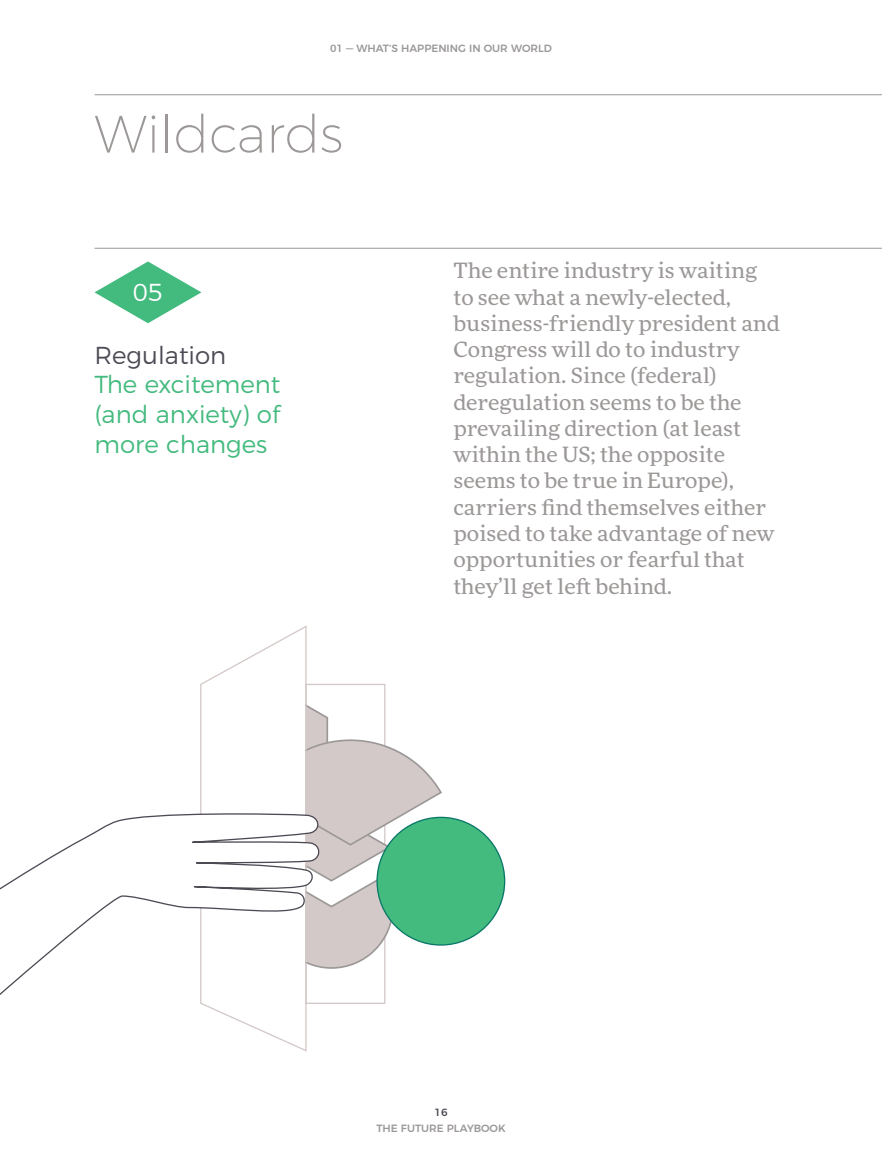
<style>
.page{position:relative;width:882px;height:1166px;background:#fff}
.page>*{position:absolute;margin:0;border:0;box-sizing:border-box;transform-origin:0 0}
.t1{font:200 52.5px "Montserrat";color:#9b9897}
.t2{font:300 24.5px/29.8px "Montserrat";color:#43ba7e;text-align:justify}
.t3{font:300 24.5px "Montserrat";color:#4d4a54}
.t4{font:300 24.5px "Montserrat";color:#fff}
.t5{font:expanded 21px/26.2px "More Pro";color:#9b9897}
.t6{font:500 10.5px "Montserrat";color:#9b9897}
.t7{font:500 10.5px "Montserrat";color:#4d4a54}
</style>
<div class="page">
<svg style="left:94px;top:261px;width:107px;height:62px"></svg>
<hr style="left:94px;top:248px;width:788px;height:1px;background:#9b9897">
<hr style="left:94px;top:94px;width:788px;height:1px;background:#9b9897">
<svg style="left:308px;top:685px;width:135px;height:284px"></svg>
<div style="left:377px;top:817px;width:128px;height:128px;background:#43ba7e;border-radius:50%"></div>
<svg style="left:200px;top:625px;width:108px;height:185px"></svg>
<svg style="left:0;top:810px;width:322px;height:242px"></svg>
<p class="t6" style="left:330px;top:40px;width:223px">01 — WHAT’S HAPPENING IN OUR WORLD</p>
<h1 class="t1" style="left:94px;top:94px;width:250px">Wildcards</h1>
<p class="t4" style="left:133px;top:273px;width:32px">05</p>
<p class="t3" style="left:95px;top:335px;width:133px">Regulation</p>
<p class="t2" style="left:95px;top:367px;width:187px">The excitement (and anxiety) of more changes</p>
<p class="t5" style="left:453px;top:257px;width:328px">The entire industry is waiting to see what a newly-elected, business-friendly president and<br>Congress will do to industry regulation. Since (federal) deregulation seems to be the prevailing direction (at least within the US; the opposite seems to be true in Europe), carriers find themselves either poised to take advantage of new opportunities or fearful that they’ll get left behind.</p>
<p class="t7" style="left:435px;top:1103px;width:14px">16</p>
<p class="t6" style="left:376px;top:1119px;width:131px">THE FUTURE PLAYBOOK</p>
</div>
